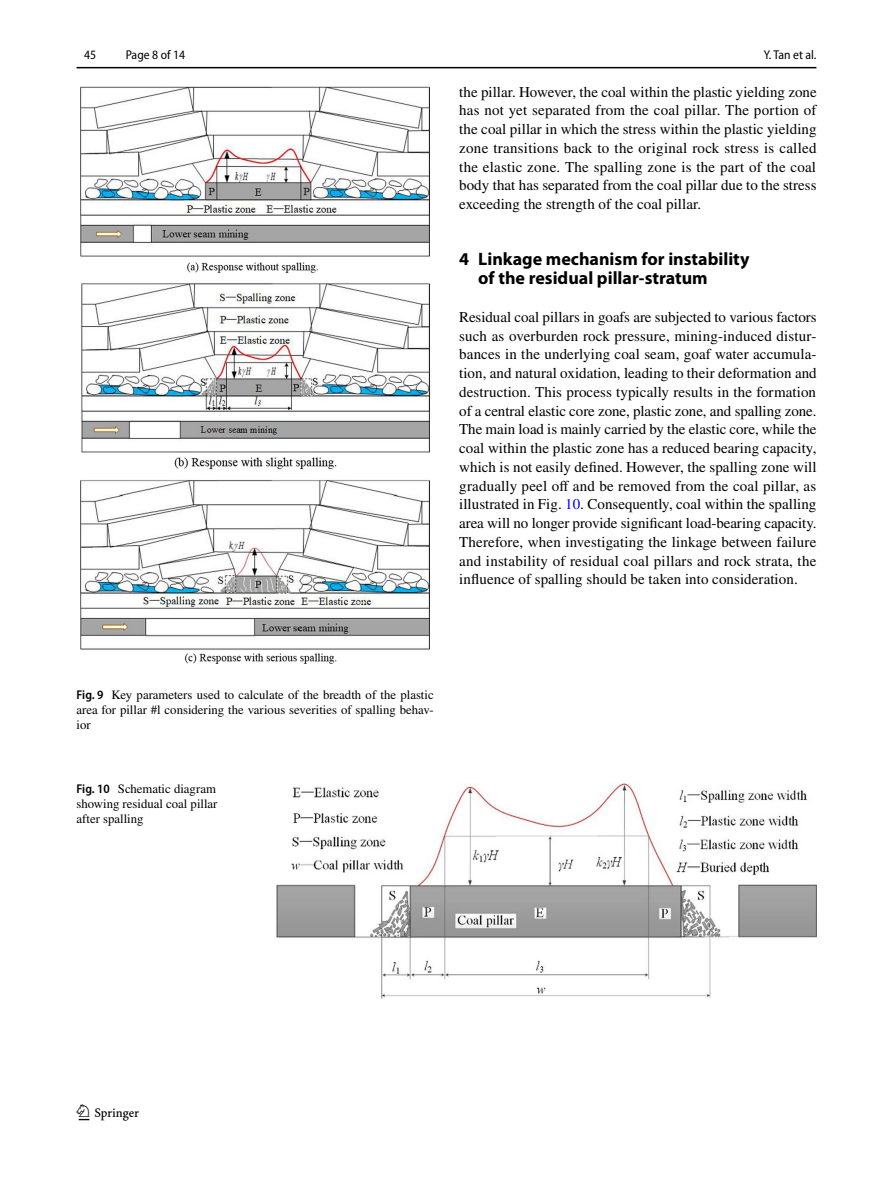
<style>
.page{position:relative;width:893px;height:1187px;background:#fff}
.page>*{position:absolute;margin:0;border:0;box-sizing:border-box;transform-origin:0 0}
.t1{font:22.5px "Springnew Regular 2";color:#000}
.t2{font:700 18px/18.8px "Myriad Pro";color:#000}
.t3{font:15px/18.8px "STIX";letter-spacing:.005em;color:#000;text-align:justify}
.t4{font:12.75px/15px "STIX";color:#000;text-align:justify}
.t5{font:semi-condensed 12.75px "Myriad Pro";color:#000}
.s1{color:#00f}
.s2{font-family:"Myriad Pro";font-weight:600;font-stretch:semi-condensed}
</style>
<div class="page">
<hr style="left:77px;top:67px;width:739px;height:1px;background:#000">
<img style="left:81px;top:87px;width:348px;height:576px">
<img style="left:276px;top:783px;width:540px;height:215px">
<p class="t5" style="left:84px;top:48px;width:14px">45</p>
<p class="t5" style="left:126px;top:48px;width:61px">Page 8 of 14</p>
<p class="t5" style="left:764px;top:48px;width:54px">Y. Tan et al.</p>
<p class="t3" style="left:459px;top:83px;width:359px">the pillar. However, the coal within the plastic yielding zone has not yet separated from the coal pillar. The portion of the coal pillar in which the stress within the plastic yielding zone transitions back to the original rock stress is called the elastic zone. The spalling zone is the part of the coal body that has separated from the coal pillar due to the stress exceeding the strength of the coal pillar.</p>
<p class="t2" style="left:478px;top:249px;width:273px;text-indent:-19px">4 Linkage mechanism for instability of the residual pillar‑stratum</p>
<p class="t3" style="left:459px;top:308px;width:359px">Residual coal pillars in goafs are subjected to various factors such as overburden rock pressure, mining-induced distur&shy;bances in the underlying coal seam, goaf water accumula&shy;tion, and natural oxidation, leading to their deformation and destruction. This process typically results in the formation of a central elastic core zone, plastic zone, and spalling zone.<br>The main load is mainly carried by the elastic core, while the coal within the plastic zone has a reduced bearing capacity, which is not easily defined. However, the spalling zone will gradually peel off and be removed from the coal pillar, as illustrated in Fig. <span class="s1">10</span>. Consequently, coal within the spalling area will no longer provide significant load-bearing capacity.<br>Therefore, when investigating the linkage between failure and instability of residual coal pillars and rock strata, the influence of spalling should be taken into consideration.</p>
<p class="t4" style="left:77px;top:688px;width:359px"><span class="s2">Fig. 9</span> Key parameters used to calculate of the breadth of the plastic area for pillar #l considering the various severities of spalling behav&shy;ior</p>
<p class="t4" style="left:77px;top:782px;width:142px;text-align:left"><span class="s2">Fig. 10</span> Schematic diagram showing residual coal pillar after spalling</p>
<h1 class="t1" style="left:79px;top:1104px;width:62px">1 3</h1>
</div>
